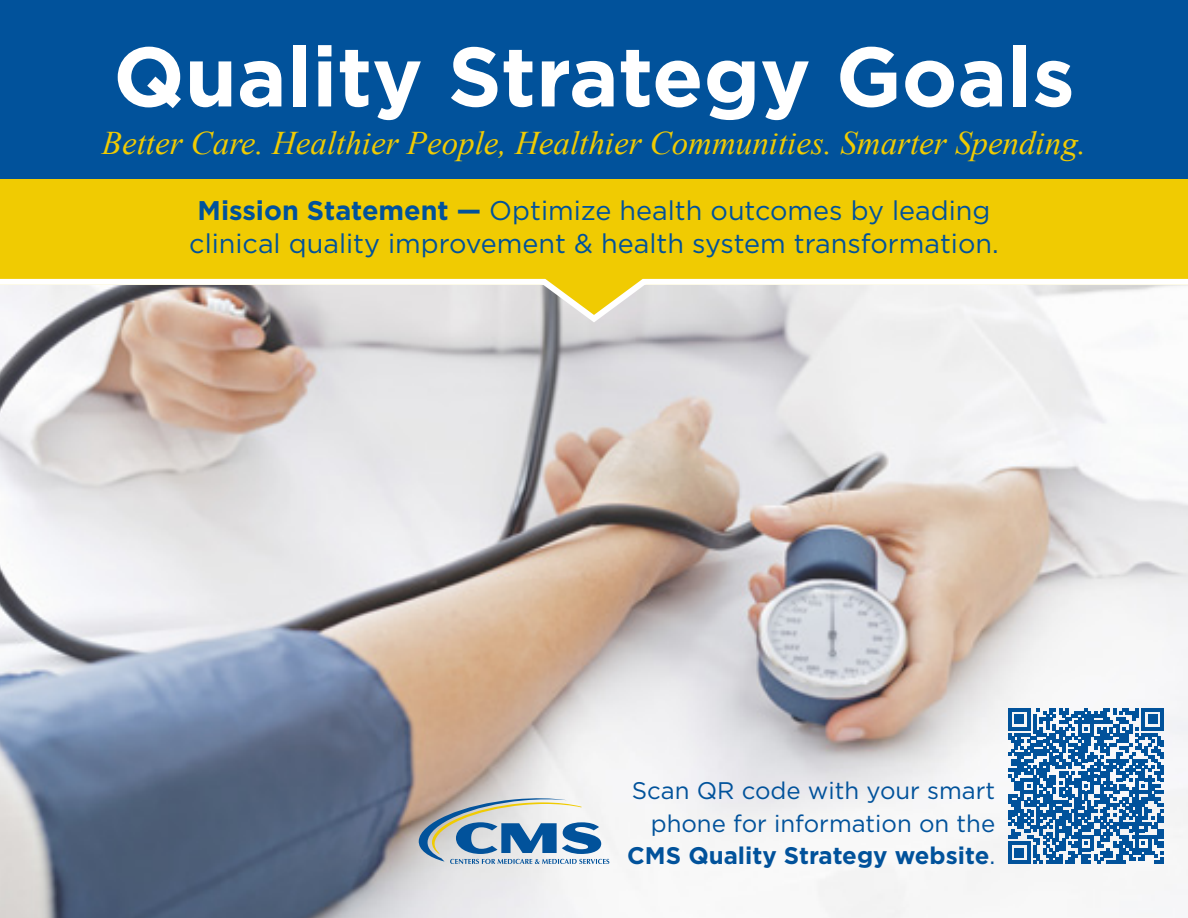
<style>
.page{position:relative;width:1188px;height:918px;background:#fff}
.page>*{position:absolute;margin:0;border:0;box-sizing:border-box;transform-origin:0 0}
.t1{font:700 84px "Gotham";color:#fff}
.t2{font:italic 33px "Times New Roman";color:#f0cb02}
.t3{font:27px/32.4px "Gotham";color:#01529b;text-align:center}
.t4{font:24px/32.4px "Gotham";color:#01529b;text-align:right}
.s1{font-weight:700}
</style>
<div class="page">
<img style="left:0;top:326px;width:1188px;height:592px">
<div style="left:0;top:178px;width:1188px;height:107px;background:#f0cb02"></div>
<div style="left:0;top:0;width:1188px;height:178px;background:#01529b"></div>
<svg style="left:418px;top:798px;width:191px;height:66px"></svg>
<svg style="left:0;top:278px;width:1188px;height:48px"></svg>
<svg style="left:1008px;top:708px;width:156px;height:156px"></svg>
<h1 class="t1" style="left:113px;top:28px;width:963px">Quality Strategy Goals</h1>
<p class="t2" style="left:102px;top:120px;width:986px">Better Care. Healthier People, Healthier Communities. Smarter Spending.</p>
<p class="t3" style="left:189px;top:194px;width:811px"><span class="s1">Mission Statement —</span> Optimize health outcomes by leading clinical quality improvement &amp; health system transformation.</p>
<p class="t4" style="left:627px;top:774px;width:370px">Scan QR code with your smart phone for information on the<br><span class="s1">CMS Quality Strategy website</span>.</p>
</div>
